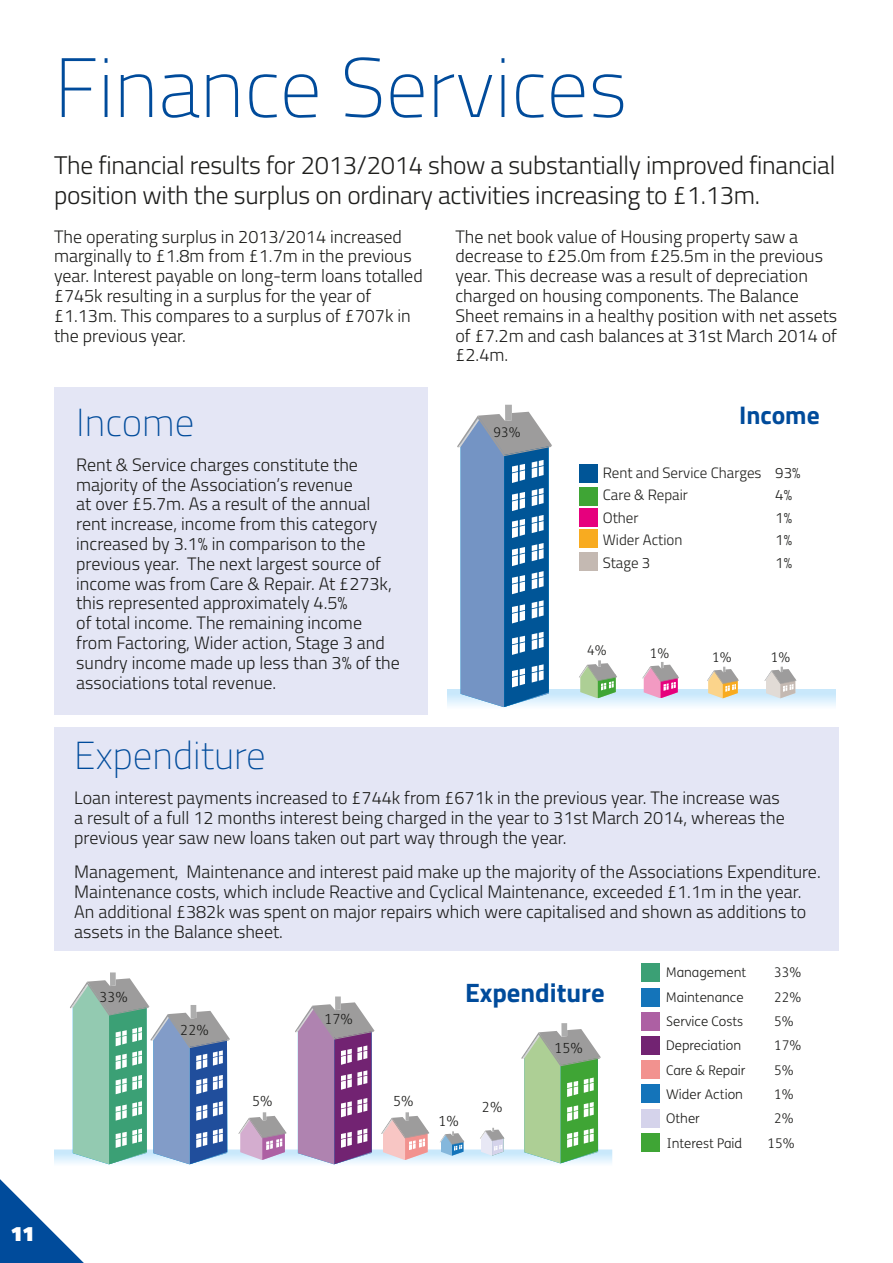
<style>
.page{position:relative;width:893px;height:1263px;background:#fff}
.page>*{position:absolute;margin:0;border:0;box-sizing:border-box;transform-origin:0 0}
.t1{font:100 84px "Titillium";color:#004b9b}
.t2{font:100 39px "Titillium";color:#004b9b}
.t3{font:700 26.7px "Titillium";color:#004b9b}
.t4{font:300 25.5px/30px "Titillium";letter-spacing:-.01em;color:#1d1d1b}
.t5{font:700 25.5px "Titillium";color:#004b9b}
.t6{font:900 21px "Titillium";color:#fff}
.t7{font:300 18px/19.8px "Titillium";color:#1d1d1b}
.t8{font:300 15px/22.5px "Titillium";color:#1d1d1b}
.t9{font:300 13.95px "FS Me";color:#1d1d1b}
.t10{font:300 13.35px "FS Me";color:#1d1d1b}
</style>
<div class="page">
<div style="left:54px;top:387px;width:373px;height:328px;background:#e4e6f5"></div>
<div style="left:54px;top:727px;width:785px;height:224px;background:#e4e6f5"></div>
<svg style="left:0;top:1179px;width:84px;height:84px"></svg>
<div style="left:447px;top:689px;width:388px;height:20px;background:linear-gradient(to bottom,#bee3fa,#f6fcff)"></div>
<svg style="left:707px;top:667px;width:32px;height:31px"></svg>
<svg style="left:764px;top:667px;width:32px;height:31px"></svg>
<svg style="left:642px;top:662px;width:37px;height:36px"></svg>
<svg style="left:579px;top:660px;width:38px;height:38px"></svg>
<svg style="left:457px;top:405px;width:95px;height:302px"></svg>
<div style="left:579px;top:465px;width:18px;height:18px;background:#005597"></div>
<div style="left:579px;top:487px;width:18px;height:18px;background:#3fa535"></div>
<div style="left:579px;top:508px;width:18px;height:18px;background:#e6007d"></div>
<div style="left:579px;top:530px;width:18px;height:18px;background:#f8ab20"></div>
<div style="left:579px;top:552px;width:18px;height:18px;background:#c4b9b2"></div>
<div style="left:641px;top:963px;width:18px;height:18px;background:#3ba075"></div>
<div style="left:641px;top:988px;width:18px;height:18px;background:#1474ba"></div>
<div style="left:641px;top:1012px;width:18px;height:18px;background:#ad60a3"></div>
<div style="left:641px;top:1134px;width:18px;height:18px;background:#3fa535"></div>
<div style="left:641px;top:1036px;width:18px;height:18px;background:#722372"></div>
<div style="left:641px;top:1060px;width:18px;height:18px;background:#f2928f"></div>
<div style="left:641px;top:1085px;width:18px;height:18px;background:#1474ba"></div>
<div style="left:641px;top:1110px;width:18px;height:18px;background:#d5d3eb"></div>
<svg style="left:54px;top:972px;width:558px;height:193px"></svg>
<h1 class="t1" style="left:54px;top:28px;width:575px">Finance Services</h1>
<h3 class="t4" style="left:54px;top:149px;width:783px">The financial results for 2013/2014 show a substantially improved financial position with the surplus on ordinary activities increasing to £1.13m.</h3>
<p class="t7" style="left:54px;top:225px;width:370px">The operating surplus in 2013/2014 increased marginally to £1.8m from £1.7m in the previous year. Interest payable on long-term loans totalled £745k resulting in a surplus for the year of £1.13m. This compares to a surplus of £707k in the previous year.</p>
<p class="t7" style="left:455px;top:225px;width:383px">The net book value of Housing property saw a decrease to £25.0m from £25.5m in the previous year. This decrease was a result of depreciation charged on housing components. The Balance Sheet remains in a healthy position with net assets of £7.2m and cash balances at 31st March 2014 of £2.4m.</p>
<h3 class="t5" style="left:739px;top:395px;width:82px">Income</h3>
<h2 class="t2" style="left:76px;top:394px;width:120px">Income</h2>
<p class="t7" style="left:76px;top:454px;width:325px">Rent &amp; Service charges constitute the majority of the Association’s revenue<br>at over £5.7m. As a result of the annual rent increase, income from this category increased by 3.1% in comparison to the previous year. The next largest source of income was from Care &amp; Repair. At £273k, this represented approximately 4.5%<br>of total income. The remaining income from Factoring, Wider action, Stage 3 and sundry income made up less than 3% of the associations total revenue.</p>
<p class="t8" style="left:603px;top:461px;width:199px">Rent and Service Charges 93%<br>Care &amp; Repair</p>
<p class="t10" style="left:493px;top:424px;width:29px">93%</p>
<p class="t8" style="left:775px;top:483px;width:18px">4%</p>
<p class="t8" style="left:603px;top:505px;width:37px">Other</p>
<p class="t8" style="left:775px;top:505px;width:18px">1%</p>
<p class="t8" style="left:603px;top:528px;width:81px">Wider Action</p>
<p class="t8" style="left:775px;top:528px;width:18px">1%</p>
<p class="t8" style="left:603px;top:550px;width:49px">Stage 3</p>
<p class="t8" style="left:775px;top:550px;width:18px">1%</p>
<p class="t10" style="left:587px;top:642px;width:21px">4%</p>
<p class="t10" style="left:650px;top:645px;width:21px">1%</p>
<p class="t10" style="left:712px;top:650px;width:21px">1%</p>
<p class="t10" style="left:771px;top:650px;width:21px">1%</p>
<h2 class="t2" style="left:74px;top:728px;width:193px">Expenditure</h2>
<p class="t7" style="left:74px;top:787px;width:712px">Loan interest payments increased to £744k from £671k in the previous year. The increase was a result of a full 12 months interest being charged in the year to 31st March 2014, whereas the previous year saw new loans taken out part way through the year.</p>
<p class="t7" style="left:74px;top:861px;width:748px">Management, Maintenance and interest paid make up the majority of the Associations Expenditure.<br>Maintenance costs, which include Reactive and Cyclical Maintenance, exceeded £1.1m in the year.<br>An additional £382k was spent on major repairs which were capitalised and shown as additions to assets in the Balance sheet.</p>
<p class="t9" style="left:100px;top:989px;width:30px">33%</p>
<p class="t9" style="left:180px;top:1022px;width:30px">22%</p>
<p class="t9" style="left:325px;top:1011px;width:30px">17%</p>
<p class="t9" style="left:252px;top:1093px;width:22px">5%</p>
<p class="t9" style="left:393px;top:1093px;width:22px">5%</p>
<h3 class="t3" style="left:465px;top:972px;width:141px">Expenditure</h3>
<p class="t9" style="left:554px;top:1041px;width:30px">15%</p>
<p class="t9" style="left:439px;top:1113px;width:22px">1%</p>
<p class="t9" style="left:482px;top:1099px;width:22px">2%</p>
<p class="t10" style="left:666px;top:965px;width:82px">Management</p>
<p class="t10" style="left:774px;top:965px;width:29px">33%</p>
<p class="t10" style="left:666px;top:989px;width:79px">Maintenance</p>
<p class="t10" style="left:774px;top:989px;width:29px">22%</p>
<p class="t10" style="left:666px;top:1014px;width:78px">Service Costs</p>
<p class="t10" style="left:774px;top:1014px;width:21px">5%</p>
<p class="t10" style="left:666px;top:1038px;width:76px">Depreciation</p>
<p class="t10" style="left:774px;top:1038px;width:29px">17%</p>
<p class="t10" style="left:666px;top:1062px;width:81px">Care &amp; Repair</p>
<p class="t10" style="left:774px;top:1062px;width:21px">5%</p>
<p class="t10" style="left:666px;top:1086px;width:78px">Wider Action</p>
<p class="t10" style="left:774px;top:1086px;width:21px">1%</p>
<p class="t10" style="left:666px;top:1111px;width:35px">Other</p>
<p class="t10" style="left:774px;top:1111px;width:21px">2%</p>
<p class="t10" style="left:667px;top:1136px;width:77px">Interest Paid</p>
<p class="t10" style="left:767px;top:1136px;width:29px">15%</p>
<p class="t6" style="left:11px;top:1218px;width:25px">11</p>
</div>
